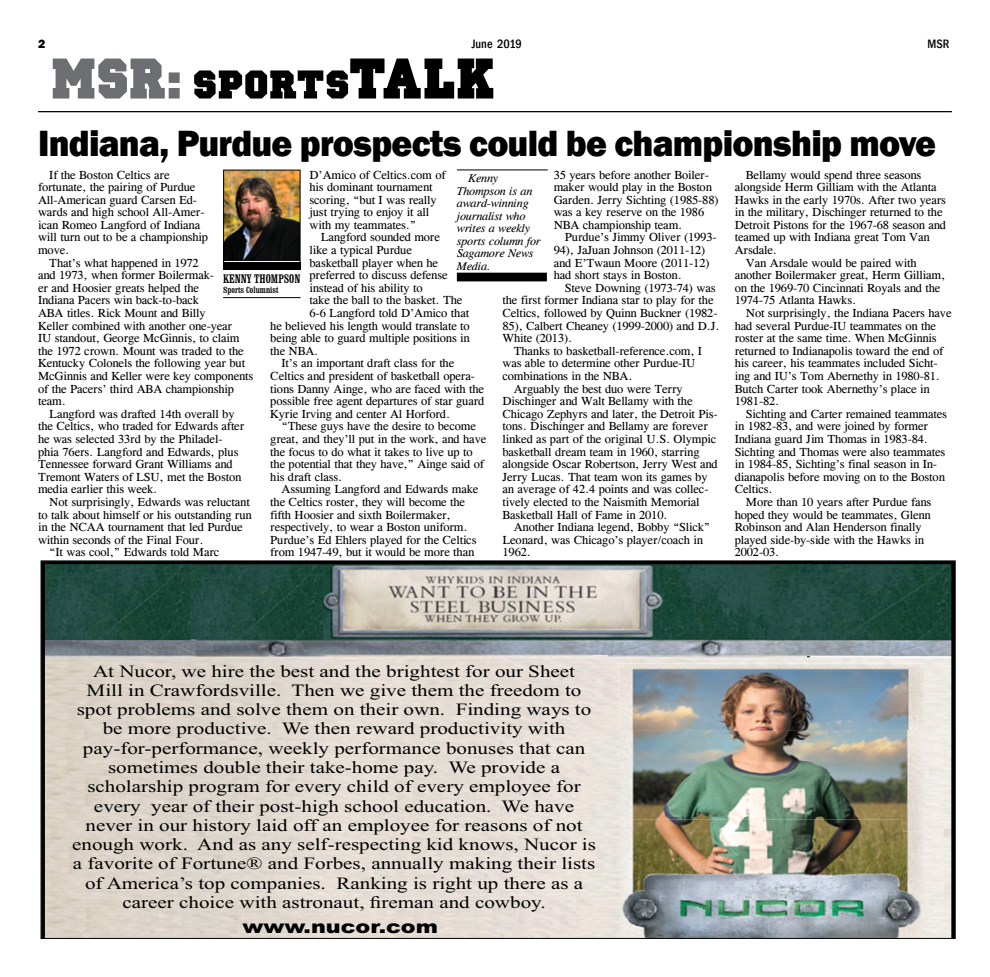
<style>
.page{position:relative;width:990px;height:977px;background:#fff}
.page>*{position:absolute;margin:0;border:0;box-sizing:border-box;transform-origin:0 0}
.Regular_hed{font:60px "Indiana Solid";letter-spacing:-.01em;color:#000}
.Main_hed1{font:800 37.5px "Franklin Gothic";letter-spacing:-.02em;color:#000;scale:.95 1}
.t1{font:900 18.25px "Arial";color:#000;scale:1.22 1}
.t2{font:17.25px/19.2px "Times New Roman";color:#000;text-align:center;scale:1.22 1}
.t3{font:condensed 12.88px "Clarendon BT";color:#000;scale:.9 1}
.t4{font:500 condensed 12.5px "Franklin Gothic";color:#000}
.t5{font:800 12.5px "Franklin Gothic";color:#000}
.t6{font:12px/12.6px "CG Times";letter-spacing:-.01em;color:#000;scale:1.04 1}
.col-descript{font:italic 11.25px/12.5px "CG Times";letter-spacing:-.01em;color:#000;scale:1.07 1}
.t7{font:condensed 9.12px "Clarendon BT";color:#000}
.s1{color:#6d6e71}
</style>
<div class="page">
<img style="left:43px;top:562px;width:911px;height:374px">
<hr style="left:38px;top:111px;width:914px;height:1px;background:#000">
<img style="left:225px;top:171px;width:74px;height:90px">
<div style="left:223px;top:169px;width:78px;height:94px;border:1px solid #000"></div>
<div style="left:223px;top:262px;width:78px;height:8px;background:#000"></div>
<hr style="left:223px;top:297px;width:78px;height:1px;background:#000">
<hr style="left:457px;top:169px;width:91px;height:1px;background:#000">
<div style="left:457px;top:272px;width:90px;height:9px;background:#000"></div>
<p class="t5" style="left:38px;top:36px;width:9px">2</p>
<p class="t4" style="left:472px;top:36px;width:52px">June 2019</p>
<p class="t4" style="left:927px;top:36px;width:23px">MSR</p>
<p class="Regular_hed" style="left:50px;top:43px;width:446px"><span class="s1">MSR:</span> sportsTALK</p>
<p class="Main_hed1" style="left:38px;top:119px;width:947px">Indiana, Purdue prospects could be championship move</p>
<p class="t6" style="left:38px;top:168px;width:165px;text-indent:11px">If the Boston Celtics are fortunate, the pairing of Purdue<br>All-American guard Carsen Ed&shy;wards and high school All-Amer&shy;ican Romeo Langford of Indiana will turn out to be a championship move.</p>
<p class="t6" style="left:38px;top:256px;width:208px;text-indent:11px">That’s what happened in 1972<br>and 1973, when former Boilermak-<br>er and Hoosier greats helped the<br>Indiana Pacers win back-to-back<br>ABA titles. Rick Mount and Billy<br>Keller combined with another one-year<br>IU standout, George McGinnis, to claim the 1972 crown. Mount was traded to the Kentucky Colonels the following year but McGinnis and Keller were key components of the Pacers’ third ABA championship team.</p>
<p class="t6" style="left:38px;top:407px;width:200px;text-indent:11px">Langford was drafted 14th overall by the Celtics, who traded for Edwards after he was selected 33rd by the Philadel&shy;phia 76ers. Langford and Edwards, plus Tennessee forward Grant Williams and Tremont Waters of LSU, met the Boston media earlier this week.</p>
<p class="t6" style="left:38px;top:495px;width:207px;text-indent:11px">Not surprisingly, Edwards was reluctant to talk about himself or his outstanding run in the NCAA tournament that led Purdue within seconds of the Final Four.</p>
<p class="t6" style="left:49px;top:545px;width:165px">“It was cool,” Edwards told Marc</p>
<p class="t6" style="left:310px;top:168px;width:132px">D’Amico of Celtics.com of his dominant tournament scoring, “but I was really just trying to enjoy it all with my teammates.”</p>
<p class="t6" style="left:321px;top:231px;width:116px">Langford sounded more</p>
<p class="t6" style="left:310px;top:244px;width:100px">like a typical Purdue</p>
<p class="t6" style="left:310px;top:256px;width:125px">basketball player when he</p>
<p class="t6" style="left:310px;top:269px;width:134px">preferred to discuss defense</p>
<p class="t6" style="left:310px;top:281px;width:110px">instead of his ability to</p>
<p class="t6" style="left:310px;top:294px;width:148px">take the ball to the basket. The</p>
<p class="t6" style="left:310px;top:306px;width:155px">6-6 Langford told D’Amico that</p>
<p class="t6" style="left:270px;top:319px;width:193px">he believed his length would translate to</p>
<p class="t6" style="left:270px;top:332px;width:193px">being able to guard multiple positions in</p>
<p class="t6" style="left:270px;top:344px;width:48px">the NBA.</p>
<p class="t6" style="left:270px;top:357px;width:207px;text-indent:11px">It’s an important draft class for the Celtics and president of basketball opera&shy;tions Danny Ainge, who are faced with the possible free agent departures of star guard Kyrie Irving and center Al Horford.</p>
<p class="t6" style="left:270px;top:420px;width:209px;text-indent:11px">“These guys have the desire to become great, and they’ll put in the work, and have the focus to do what it takes to live up to the potential that they have,” Ainge said of his draft class.</p>
<p class="t6" style="left:270px;top:483px;width:202px;text-indent:11px">Assuming Langford and Edwards make the Celtics roster, they will become the fifth Hoosier and sixth Boilermaker, respectively, to wear a Boston uniform.<br>Purdue’s Ed Ehlers played for the Celtics from 1947-49, but it would be more than</p>
<p class="t6" style="left:554px;top:168px;width:160px">35 years before another Boiler&shy;maker would play in the Boston<br>Garden. Jerry Sichting (1985-88) was a key reserve on the 1986<br>NBA championship team.</p>
<p class="t6" style="left:554px;top:231px;width:158px;text-indent:11px">Purdue’s Jimmy Oliver (1993-<br>94), JaJuan Johnson (2011-12) and E’Twaun Moore (2011-12) had short stays in Boston.</p>
<p class="t6" style="left:502px;top:281px;width:210px;text-indent:62px">Steve Downing (1973-74) was the first former Indiana star to play for the Celtics, followed by Quinn Buckner (1982- 85), Calbert Cheaney (1999-2000) and D.J.<br>White (2013).</p>
<p class="t6" style="left:502px;top:344px;width:193px;text-indent:11px">Thanks to basketball-reference.com, I was able to determine other Purdue-IU combinations in the NBA.</p>
<p class="t6" style="left:502px;top:382px;width:208px;text-indent:11px">Arguably the best duo were Terry Dischinger and Walt Bellamy with the Chicago Zephyrs and later, the Detroit Pis&shy;tons. Dischinger and Bellamy are forever linked as part of the original U.S. Olympic basketball dream team in 1960, starring alongside Oscar Robertson, Jerry West and Jerry Lucas. That team won its games by an average of 42.4 points and was collec&shy;tively elected to the Naismith Memorial Basketball Hall of Fame in 2010.</p>
<p class="t6" style="left:502px;top:520px;width:201px;text-indent:11px">Another Indiana legend, Bobby “Slick”<br>Leonard, was Chicago’s player/coach in<br>1962.</p>
<p class="t6" style="left:735px;top:168px;width:205px;text-indent:11px">Bellamy would spend three seasons alongside Herm Gilliam with the Atlanta Hawks in the early 1970s. After two years in the military, Dischinger returned to the Detroit Pistons for the 1967-68 season and teamed up with Indiana great Tom Van Arsdale.</p>
<p class="t6" style="left:735px;top:256px;width:204px;text-indent:11px">Van Arsdale would be paired with another Boilermaker great, Herm Gilliam, on the 1969-70 Cincinnati Royals and the 1974-75 Atlanta Hawks.</p>
<p class="t6" style="left:735px;top:306px;width:210px;text-indent:11px">Not surprisingly, the Indiana Pacers have had several Purdue-IU teammates on the roster at the same time. When McGinnis returned to Indianapolis toward the end of his career, his teammates included Sicht&shy;ing and IU’s Tom Abernethy in 1980-81.<br>Butch Carter took Abernethy’s place in 1981-82.</p>
<p class="t6" style="left:735px;top:407px;width:206px;text-indent:11px">Sichting and Carter remained teammates in 1982-83, and were joined by former Indiana guard Jim Thomas in 1983-84.<br>Sichting and Thomas were also teammates in 1984-85, Sichting’s final season in In&shy;dianapolis before moving on to the Boston Celtics.</p>
<p class="t6" style="left:735px;top:495px;width:191px;text-indent:11px">More than 10 years after Purdue fans hoped they would be teammates, Glenn<br>Robinson and Alan Henderson finally played side-by-side with the Hawks in<br>2002-03.</p>
<p class="col-descript" style="left:457px;top:172px;width:80px;text-indent:11px">Kenny<br>Thompson is an award-winning journalist who writes a weekly sports column for<br>Sagamore News<br>Media.</p>
<p class="t3" style="left:223px;top:270px;width:87px">KENNY THOMPSON</p>
<p class="t7" style="left:223px;top:284px;width:57px">Sports Columnist</p>
<p class="t2" style="left:72px;top:660px;width:431px">At Nucor, we hire the best and the brightest for our Sheet<br>Mill in Crawfordsville. Then we give them the freedom to spot problems and solve them on their own. Finding ways to be more productive. We then reward productivity with pay-for-performance, weekly performance bonuses that can sometimes double their take-home pay. We provide a scholarship program for every child of every employee for every year of their post-high school education. We have never in our history laid off an employee for reasons of not enough work. And as any self-respecting kid knows, Nucor is a favorite of Fortune® and Forbes, annually making their lists of America’s top companies. Ranking is right up there as a career choice with astronaut, fireman and cowboy.</p>
<p class="t1" style="left:242px;top:912px;width:162px">www.nucor.com</p>
</div>
